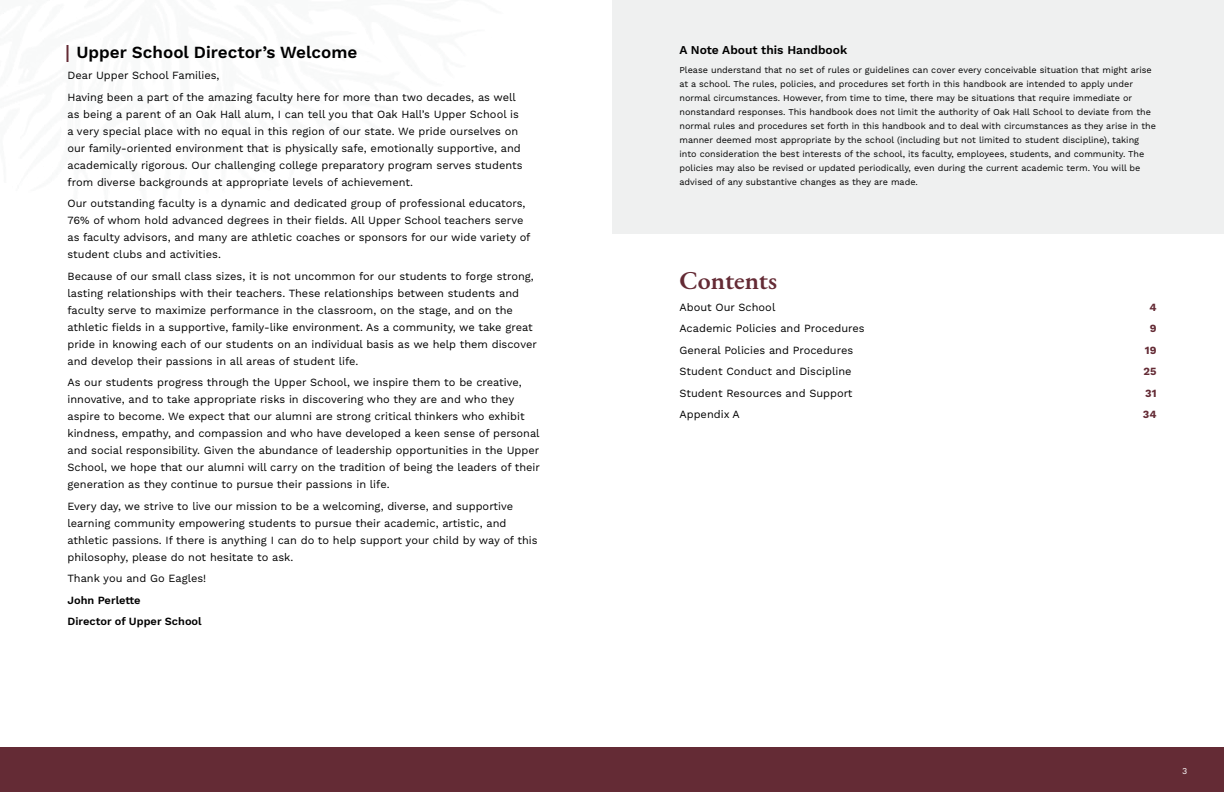
<style>
.page{position:relative;width:1224px;height:792px;background:#fff}
.page>*{position:absolute;margin:0;border:0;box-sizing:border-box;transform-origin:0 0}
.t1{font:600 26px "EB Garamond";color:#642b35}
.t2{font:600 17px "Work Sans";color:#000}
.t3{font:600 12px "Work Sans";color:#000}
.t4{font:11px/17px "Work Sans";color:#000}
.t5{font:600 11px/21.5px "Work Sans";color:#000}
.t6{font:700 11px "Work Sans";color:#642b35}
.t7{font:9px/14px "Work Sans";color:#000}
.t8{font:9px "Work Sans";color:#fff}
</style>
<div class="page">
<div style="left:0;top:747px;width:1224px;height:45px;background:#642b35"></div>
<div style="left:612px;top:0;width:612px;height:233px;background:#eff0f0"></div>
<svg style="left:66px;top:45px;width:2px;height:17px"></svg>
<h2 class="t2" style="left:76px;top:42px;width:282px">Upper School Director’s Welcome</h2>
<p class="t4" style="left:68px;top:65px;width:450px;line-height:21.5px">Dear Upper School Families,<br>Having been a part of the amazing faculty here for more than two decades, as well</p>
<p class="t4" style="left:68px;top:106px;width:457px">as being a parent of an Oak Hall alum, I can tell you that Oak Hall’s Upper School is a very special place with no equal in this region of our state. We pride ourselves on our family-oriented environment that is physically safe, emotionally supportive, and academically rigorous. Our challenging college preparatory program serves students from diverse backgrounds at appropriate levels of achievement.</p>
<p class="t4" style="left:68px;top:196px;width:465px">Our outstanding faculty is a dynamic and dedicated group of professional educators, 76% of whom hold advanced degrees in their fields. All Upper School teachers serve as faculty advisors, and many are athletic coaches or sponsors for our wide variety of student clubs and activities.</p>
<p class="t4" style="left:68px;top:268px;width:471px">Because of our small class sizes, it is not uncommon for our students to forge strong, lasting relationships with their teachers. These relationships between students and faculty serve to maximize performance in the classroom, on the stage, and on the athletic fields in a supportive, family-like environment. As a community, we take great pride in knowing each of our students on an individual basis as we help them discover and develop their passions in all areas of student life.</p>
<p class="t4" style="left:68px;top:375px;width:474px">As our students progress through the Upper School, we inspire them to be creative, innovative, and to take appropriate risks in discovering who they are and who they aspire to become. We expect that our alumni are strong critical thinkers who exhibit kindness, empathy, and compassion and who have developed a keen sense of personal and social responsibility. Given the abundance of leadership opportunities in the Upper School, we hope that our alumni will carry on the tradition of being the leaders of their generation as they continue to pursue their passions in life.</p>
<p class="t4" style="left:68px;top:498px;width:472px">Every day, we strive to live our mission to be a welcoming, diverse, and supportive learning community empowering students to pursue their academic, artistic, and athletic passions. If there is anything I can do to help support your child by way of this philosophy, please do not hesitate to ask.</p>
<p class="t4" style="left:68px;top:571px;width:140px">Thank you and Go Eagles!</p>
<p class="t5" style="left:68px;top:590px;width:136px">John Perlette<br>Director of Upper School</p>
<p class="t3" style="left:680px;top:43px;width:169px">A Note About this Handbook</p>
<p class="t7" style="left:680px;top:63px;width:478px">Please understand that no set of rules or guidelines can cover every conceivable situation that might arise at a school. The rules, policies, and procedures set forth in this handbook are intended to apply under normal circumstances. However, from time to time, there may be situations that require immediate or nonstandard responses. This handbook does not limit the authority of Oak Hall School to deviate from the normal rules and procedures set forth in this handbook and to deal with circumstances as they arise in the manner deemed most appropriate by the school (including but not limited to student discipline), taking into consideration the best interests of the school, its faculty, employees, students, and community. The policies may also be revised or updated periodically, even during the current academic term. You will be advised of any substantive changes as they are made.</p>
<h1 class="t1" style="left:680px;top:263px;width:99px">Contents</h1>
<p class="t4" style="left:680px;top:299px;width:97px">About Our School</p>
<p class="t6" style="left:1149px;top:300px;width:9px">4</p>
<p class="t4" style="left:680px;top:320px;width:187px">Academic Policies and Procedures</p>
<p class="t6" style="left:1150px;top:322px;width:8px">9</p>
<p class="t4" style="left:680px;top:342px;width:175px">General Policies and Procedures</p>
<p class="t6" style="left:1145px;top:343px;width:13px">19</p>
<p class="t4" style="left:680px;top:363px;width:174px">Student Conduct and Discipline</p>
<p class="t6" style="left:1144px;top:365px;width:14px">25</p>
<p class="t4" style="left:680px;top:385px;width:174px">Student Resources and Support</p>
<p class="t6" style="left:1145px;top:386px;width:13px">31</p>
<p class="t4" style="left:680px;top:406px;width:62px">Appendix A</p>
<p class="t6" style="left:1143px;top:408px;width:15px">34</p>
<p class="t8" style="left:1182px;top:765px;width:7px">3</p>
</div>
